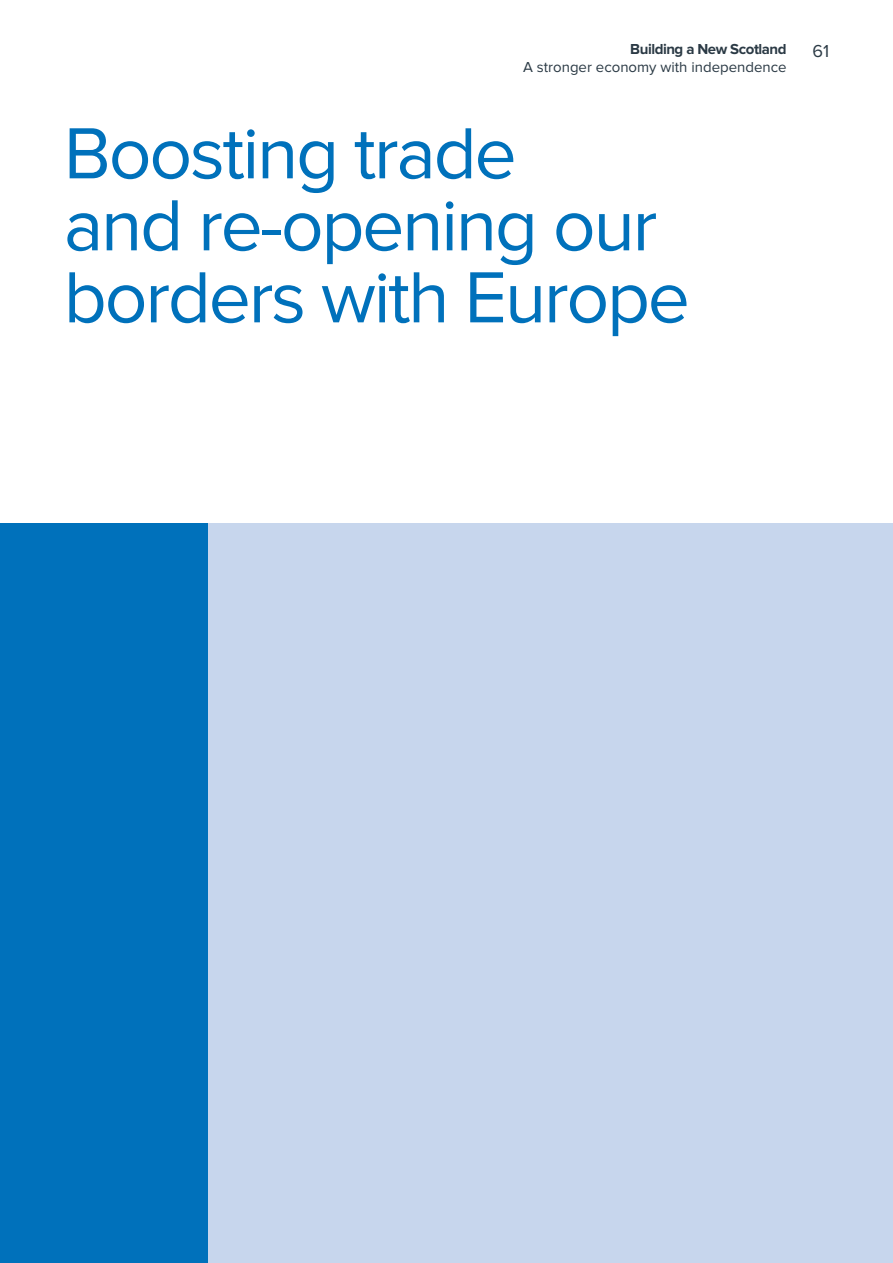
<style>
.page{position:relative;width:893px;height:1263px;background:#fff}
.page>*{position:absolute;margin:0;border:0;box-sizing:border-box;transform-origin:0 0}
.Head_1{font:75px/72px "Proxima Nova";letter-spacing:-.03em;color:#0071bb}
.t1{font:18px "Proxima Nova";color:#2b3a45}
.t2{font:15px "Proxima Nova";color:#2b3a45}
.t3{font:700 15px "Proxima Nova";letter-spacing:-.03em;color:#2b3a45}
</style>
<div class="page">
<div style="left:0;top:523px;width:208px;height:740px;background:#0071bb"></div>
<div style="left:208px;top:523px;width:685px;height:740px;background:#c7d6ed"></div>
<p class="t3" style="left:630px;top:41px;width:158px">Building a New Scotland</p>
<p class="t1" style="left:812px;top:40px;width:18px">61</p>
<p class="t2" style="left:523px;top:59px;width:265px">A stronger economy with independence</p>
<p class="Head_1" style="left:64px;top:118px;width:628px">Boosting trade<br>and re-opening our borders with Europe</p>
</div>
